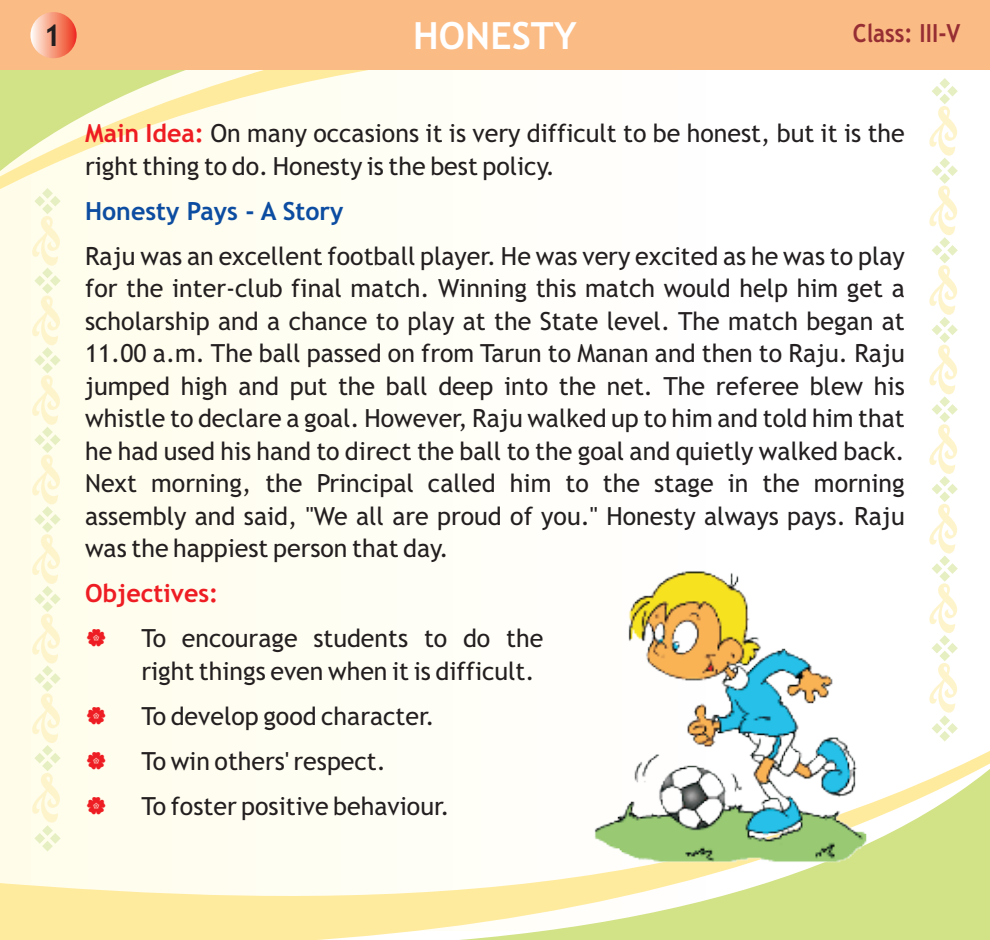
<style>
.page{position:relative;width:990px;height:940px;background:#fff}
.page>*{position:absolute;margin:0;border:0;box-sizing:border-box;transform-origin:0 0}
.t1{font:700 37.5px "Trebuchet MS";color:#fff}
.t2{font:700 30px "Trebuchet MS";color:#231f20}
.t3{font:25px/32.5px "Trebuchet MS";color:#231f20}
.t4{font:700 25px "Trebuchet MS";color:#0d4da1}
.t5{font:700 25px "Trebuchet MS";color:#ee1d23}
.t6{font:700 25px "Trebuchet MS";color:#962e33;scale:.9 1}
.s1{font-weight:700;color:#ee1d23}
</style>
<div class="page">
<div style="left:0;top:0;width:717px;height:930px;background:#fffef4"></div>
<svg style="left:32px;top:199px;width:29px;height:542px"></svg>
<svg style="left:929px;top:199px;width:29px;height:542px"></svg>
<svg style="left:0;top:70px;width:958px;height:129px"></svg>
<svg style="left:0;top:741px;width:990px;height:199px"></svg>
<div style="left:0;top:0;width:990px;height:70px;background:#fbbb85"></div>
<svg style="left:30px;top:12px;width:47px;height:46px;background:#f69980"></svg>
<img style="left:561px;top:558px;width:347px;height:318px">
<svg style="left:87px;top:752px;width:18px;height:17px"></svg>
<svg style="left:87px;top:797px;width:18px;height:17px"></svg>
<p class="t2" style="left:43px;top:24px;width:19px">1</p>
<h1 class="t1" style="left:413px;top:21px;width:165px">HONESTY</h1>
<p class="t6" style="left:853px;top:23px;width:121px">Class: III-V</p>
<p class="t3" style="left:85px;top:119px;width:821px"><span class="s1">Main Idea:</span> On many occasions it is very difficult to be honest, but it is the</p>
<p class="t3" style="left:85px;top:152px;width:472px">right thing to do. Honesty is the best policy.</p>
<p class="t4" style="left:85px;top:201px;width:260px">Honesty Pays - A Story</p>
<p class="t3" style="left:85px;top:242px;width:821px;text-align:justify">Raju was an excellent football player. He was very excited as he was to play for the inter-club final match. Winning this match would help him get a scholarship and a chance to play at the State level. The match began at 11.00 a.m. The ball passed on from Tarun to Manan and then to Raju. Raju jumped high and put the ball deep into the net. The referee blew his whistle to declare a goal. However, Raju walked up to him and told him that he had used his hand to direct the ball to the goal and quietly walked back.<br>Next morning, the Principal called him to the stage in the morning assembly and said, "We all are proud of you." Honesty always pays. Raju was the happiest person that day.</p>
<p class="t5" style="left:85px;top:584px;width:135px">Objectives:</p>
<p class="t3" style="left:141px;top:624px;width:403px">To encourage students to do the right things even when it is difficult.</p>
<p class="t3" style="left:141px;top:696px;width:310px;line-height:45px">To develop good character.<br>To win others' respect.<br>To foster positive behaviour.</p>
</div>
